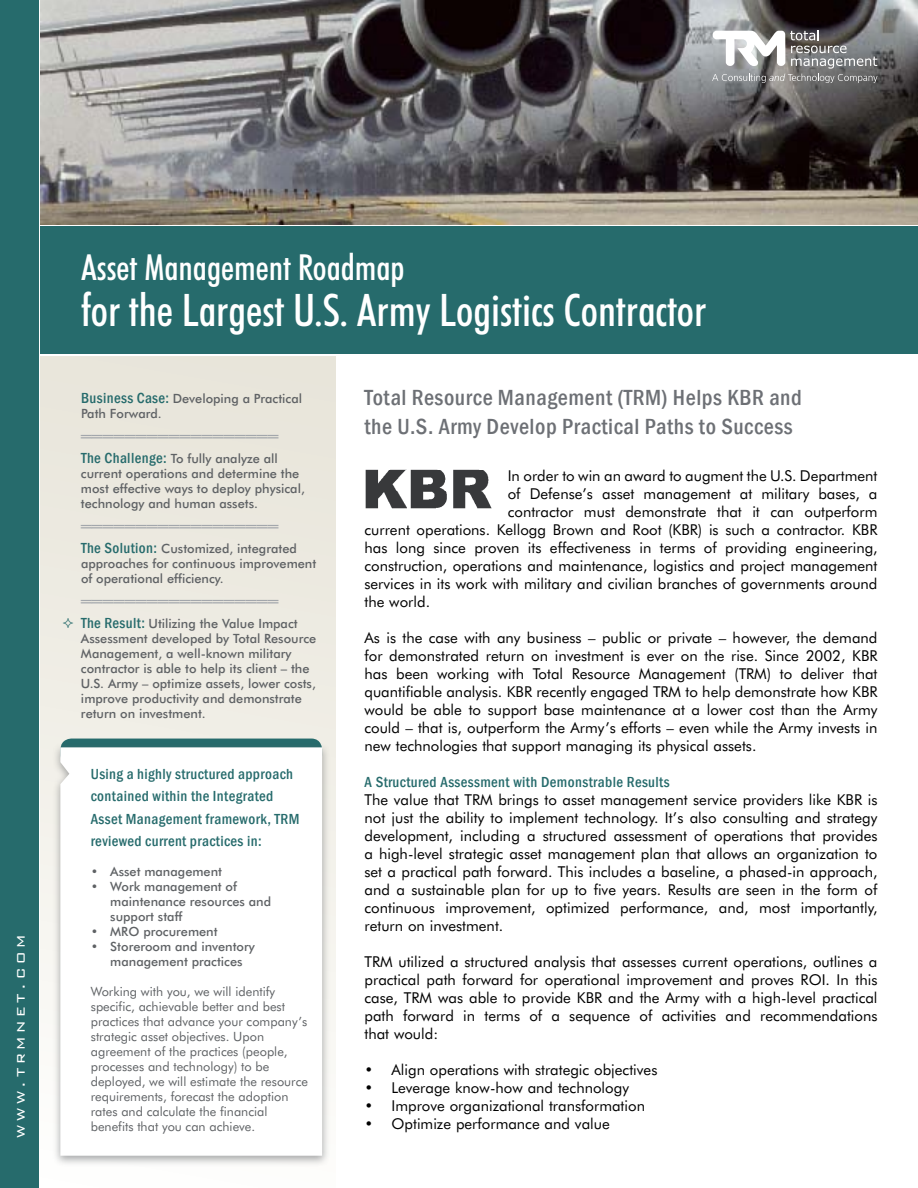
<style>
.page{position:relative;width:918px;height:1188px;background:#fff}
.page>*{position:absolute;margin:0;border:0;box-sizing:border-box;transform-origin:0 0}
.t1{font:500 condensed 45px "Futura BT";color:#fff}
.t2{font:500 condensed 36px "Futura BT";color:#fff}
.t3{font:500 condensed 22.5px/28.5px "Franklin Gothic";letter-spacing:.025em;color:#6d7075}
.t4{font:300 18px "Bank Gothic BT";letter-spacing:.2em;color:#fff}
.t5{font:15px/18px "Futura BT";color:#000;text-align:justify}
.t6{font:500 condensed 15px/22.5px "Franklin Gothic";letter-spacing:.025em;color:#266b6c}
.t7{font:500 condensed 15px "Franklin Gothic";color:#a3a7ac}
.t8{font:500 12.75px/15px "Futura BT";color:#5f6265}
.t9{font:12.75px/15px "Futura BT";color:#5f6265}
.s1{font-family:"Franklin Gothic";font-stretch:condensed;font-size:15px;color:#266b6c}
</style>
<div class="page">
<div style="left:41px;top:356px;width:294px;height:832px;background:linear-gradient(to bottom,#e7e3d8,#fdfdfb)"></div>
<img style="left:41px;top:0;width:877px;height:225px">
<div style="left:0;top:0;width:39px;height:1188px;background:#266b6c"></div>
<div style="left:41px;top:227px;width:877px;height:127px;background:#266b6c"></div>
<svg style="left:712px;top:30px;width:165px;height:53px"></svg>
<img style="left:365px;top:469px;width:127px;height:40px">
<div style="left:61px;top:739px;width:261px;height:27px;background:#266b6c;border-radius:11px"></div>
<div style="left:52px;top:742px;width:278px;height:425px;background:#5f6265;opacity:.55"></div>
<svg style="left:60px;top:747px;width:262px;height:409px"></svg>
<svg style="left:63px;top:618px;width:10px;height:10px"></svg>
<p class="t4" style="left:10px;top:1138px;width:204px;rotate:-90deg">www.trmnet.com</p>
<h2 class="t2" style="left:81px;top:245px;width:325px">Asset Management Roadmap</h2>
<h1 class="t1" style="left:81px;top:283px;width:627px">for the Largest U.S. Army Logistics Contractor</h1>
<p class="t8" style="left:81px;top:391px;width:223px"><span class="s1">Business Case:</span> Developing a Practical<br>Path Forward.</p>
<p class="t7" style="left:81px;top:426px;width:199px">══════════════════</p>
<p class="t8" style="left:81px;top:451px;width:225px"><span class="s1">The Challenge:</span> To fully analyze all current operations and determine the most effective ways to deploy physical, technology and human assets.</p>
<p class="t7" style="left:81px;top:516px;width:199px">══════════════════</p>
<p class="t8" style="left:81px;top:541px;width:237px"><span class="s1">The Solution:</span> Customized, integrated approaches for continuous improvement of operational efficiency.</p>
<p class="t7" style="left:81px;top:591px;width:199px">══════════════════</p>
<p class="t8" style="left:81px;top:616px;width:237px"><span class="s1">The Result:</span> Utilizing the Value Impact Assessment developed by Total Resource Management, a well-known military contractor is able to help its client – the U.S. Army – optimize assets, lower costs, improve productivity and demonstrate return on investment.</p>
<p class="t6" style="left:91px;top:762px;width:210px">Using a highly structured approach contained within the Integrated Asset Management framework, TRM reviewed current practices in:</p>
<p class="t8" style="left:91px;top:864px;width:133px">• Asset management</p>
<p class="t8" style="left:110px;top:879px;width:162px;text-indent:-19px">• Work management of maintenance resources and support staff</p>
<p class="t8" style="left:91px;top:924px;width:128px">• MRO procurement</p>
<p class="t8" style="left:91px;top:939px;width:166px;text-align:center">• Storeroom and inventory management practices</p>
<p class="t9" style="left:91px;top:984px;width:219px">Working with you, we will identify specific, achievable better and best practices that advance your company’s strategic asset objectives. Upon agreement of the practices (people, processes and technology) to be deployed, we will estimate the resource requirements, forecast the adoption rates and calculate the financial benefits that you can achieve.</p>
<h3 class="t3" style="left:364px;top:383px;width:439px">Total Resource Management (TRM) Helps KBR and the U.S. Army Develop Practical Paths to Success</h3>
<p class="t5" style="left:508px;top:466px;width:371px">In order to win an award to augment the U.S. Department</p>
<p class="t5" style="left:508px;top:484px;width:371px">of Defense’s asset management at military bases, a</p>
<p class="t5" style="left:508px;top:502px;width:371px">contractor must demonstrate that it can outperform</p>
<p class="t5" style="left:364px;top:520px;width:514px">current operations. Kellogg Brown and Root (KBR) is such a contractor. KBR</p>
<p class="t5" style="left:364px;top:538px;width:515px">has long since proven its effectiveness in terms of providing engineering,</p>
<p class="t5" style="left:364px;top:556px;width:514px">construction, operations and maintenance, logistics and project management</p>
<p class="t5" style="left:364px;top:574px;width:515px">services in its work with military and civilian branches of governments around</p>
<p class="t5" style="left:364px;top:592px;width:67px">the world.</p>
<p class="t5" style="left:364px;top:628px;width:515px">As is the case with any business – public or private – however, the demand for demonstrated return on investment is ever on the rise. Since 2002, KBR has been working with Total Resource Management (TRM) to deliver that quantifiable analysis. KBR recently engaged TRM to help demonstrate how KBR would be able to support base maintenance at a lower cost than the Army could – that is, outperform the Army’s efforts – even while the Army invests in new technologies that support managing its physical assets.</p>
<p class="t6" style="left:364px;top:771px;width:307px">A Structured Assessment with Demonstrable Results</p>
<p class="t5" style="left:364px;top:790px;width:515px">The value that TRM brings to asset management service providers like KBR is not just the ability to implement technology. It’s also consulting and strategy development, including a structured assessment of operations that provides a high-level strategic asset management plan that allows an organization to set a practical path forward. This includes a baseline, a phased-in approach, and a sustainable plan for up to five years. Results are seen in the form of continuous improvement, optimized performance, and, most importantly, return on investment.</p>
<p class="t5" style="left:364px;top:952px;width:515px">TRM utilized a structured analysis that assesses current operations, outlines a practical path forward for operational improvement and proves ROI. In this case, TRM was able to provide KBR and the Army with a high-level practical path forward in terms of a sequence of activities and recommendations that would:</p>
<p class="t5" style="left:364px;top:1060px;width:294px">• Align operations with strategic objectives</p>
<p class="t5" style="left:364px;top:1078px;width:266px">• Leverage know-how and technology</p>
<p class="t5" style="left:364px;top:1096px;width:282px">• Improve organizational transformation</p>
<p class="t5" style="left:364px;top:1114px;width:247px">• Optimize performance and value</p>
</div>
